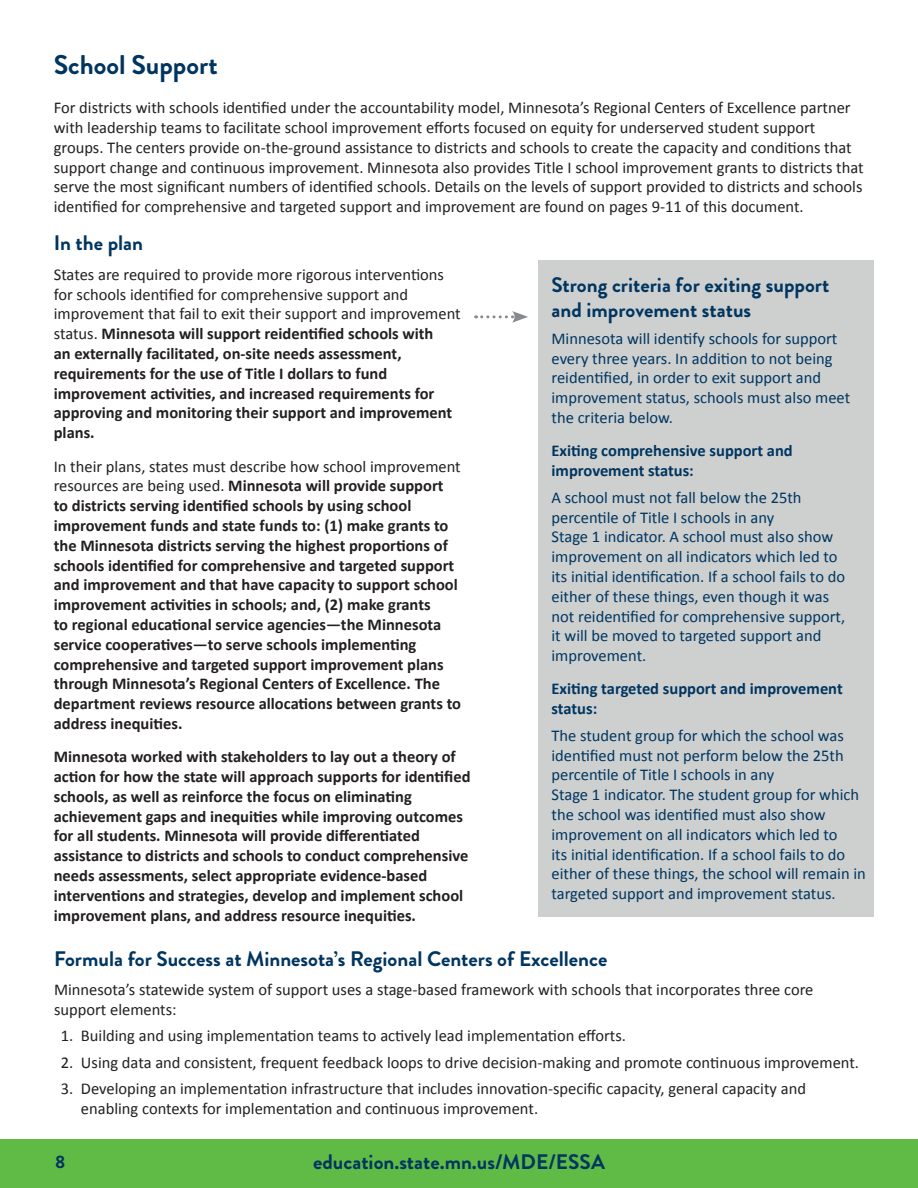
<style>
.page{position:relative;width:918px;height:1188px;background:#fff}
.page>*{position:absolute;margin:0;border:0;box-sizing:border-box;transform-origin:0 0}
.t1{font:700 27px "Brandon Grotesque";color:#003560}
.t2{font:700 21px/25.2px "Brandon Grotesque";color:#003560}
.t3{font:700 18px "Brandon Grotesque";color:#003560}
.t4{font:700 16.5px/19.8px "Calibri";color:#231f20}
.t5{font:16.5px/19.8px "Calibri";color:#231f20}
.t6{font:16.5px/19.8px "Calibri";color:#003560}
.t7{font:700 16.5px/19.8px "Calibri";color:#003560}
.s1{font-weight:400}
</style>
<div class="page">
<div style="left:0;top:1139px;width:918px;height:49px;background:#60bb46"></div>
<div style="left:538px;top:260px;width:336px;height:656px;background:#ced0cf"></div>
<svg style="left:476px;top:311px;width:52px;height:12px"></svg>
<h1 class="t1" style="left:54px;top:46px;width:165px">School Support</h1>
<p class="t5" style="left:54px;top:98px;width:812px">For districts with schools identified under the accountability model, Minnesota’s Regional Centers of Excellence partner with leadership teams to facilitate school improvement efforts focused on equity for underserved student support groups. The centers provide on-the-ground assistance to districts and schools to create the capacity and conditions that support change and continuous improvement. Minnesota also provides Title I school improvement grants to districts that serve the most significant numbers of identified schools. Details on the levels of support provided to districts and schools identified for comprehensive and targeted support and improvement are found on pages 9-11 of this document.</p>
<h2 class="t2" style="left:54px;top:231px;width:91px">In the plan</h2>
<p class="t4" style="left:54px;top:264px;width:408px"><span class="s1">States are required to provide more rigorous interventions for schools identified for comprehensive support and improvement that fail to exit their support and improvement status.</span> Minnesota will support reidentified schools with<br>an externally facilitated, on-site needs assessment, requirements for the use of Title I dollars to fund improvement activities, and increased requirements for approving and monitoring their support and improvement plans.</p>
<p class="t4" style="left:54px;top:456px;width:409px"><span class="s1">In their plans, states must describe how school improvement resources are being used.</span> Minnesota will provide support to districts serving identified schools by using school improvement funds and state funds to: (1) make grants to the Minnesota districts serving the highest proportions of schools identified for comprehensive and targeted support and improvement and that have capacity to support school improvement activities in schools; and, (2) make grants<br>to regional educational service agencies—the Minnesota service cooperatives—to serve schools implementing comprehensive and targeted support improvement plans through Minnesota’s Regional Centers of Excellence. The department reviews resource allocations between grants to address inequities.</p>
<p class="t4" style="left:54px;top:747px;width:418px">Minnesota worked with stakeholders to lay out a theory of action for how the state will approach supports for identified schools, as well as reinforce the focus on eliminating achievement gaps and inequities while improving outcomes for all students. Minnesota will provide differentiated assistance to districts and schools to conduct comprehensive needs assessments, select appropriate evidence-based interventions and strategies, develop and implement school improvement plans, and address resource inequities.</p>
<h2 class="t2" style="left:54px;top:946px;width:555px">Formula for Success at Minnesota’s Regional Centers of Excellence</h2>
<p class="t5" style="left:54px;top:980px;width:761px">Minnesota’s statewide system of support uses a stage-based framework with schools that incorporates three core support elements:</p>
<p class="t5" style="left:61px;top:1026px;width:567px">1. Building and using implementation teams to actively lead implementation efforts.</p>
<p class="t5" style="left:61px;top:1053px;width:800px">2. Using data and consistent, frequent feedback loops to drive decision-making and promote continuous improvement.</p>
<p class="t5" style="left:81px;top:1079px;width:727px;text-indent:-20px">3. Developing an implementation infrastructure that includes innovation-specific capacity, general capacity and enabling contexts for implementation and continuous improvement.</p>
<p class="t2" style="left:552px;top:272px;width:279px">Strong criteria for exiting support and improvement status</p>
<p class="t6" style="left:552px;top:329px;width:300px">Minnesota will identify schools for support every three years. In addition to not being reidentified, in order to exit support and improvement status, schools must also meet the criteria below.</p>
<p class="t7" style="left:552px;top:441px;width:243px">Exiting comprehensive support and improvement status:</p>
<p class="t6" style="left:552px;top:487px;width:295px">A school must not fall below the 25th percentile of Title I schools in any<br>Stage 1 indicator. A school must also show improvement on all indicators which led to its initial identification. If a school fails to do either of these things, even though it was not reidentified for comprehensive support, it will be moved to targeted support and improvement.</p>
<p class="t7" style="left:552px;top:679px;width:293px">Exiting targeted support and improvement status:</p>
<p class="t6" style="left:552px;top:725px;width:316px">The student group for which the school was identified must not perform below the 25th percentile of Title I schools in any<br>Stage 1 indicator. The student group for which the school was identified must also show improvement on all indicators which led to<br>its initial identification. If a school fails to do either of these things, the school will remain in targeted support and improvement status.</p>
<p class="t3" style="left:55px;top:1149px;width:12px">8</p>
<p class="t2" style="left:313px;top:1149px;width:293px">education.state.mn.us/MDE/ESSA</p>
</div>
